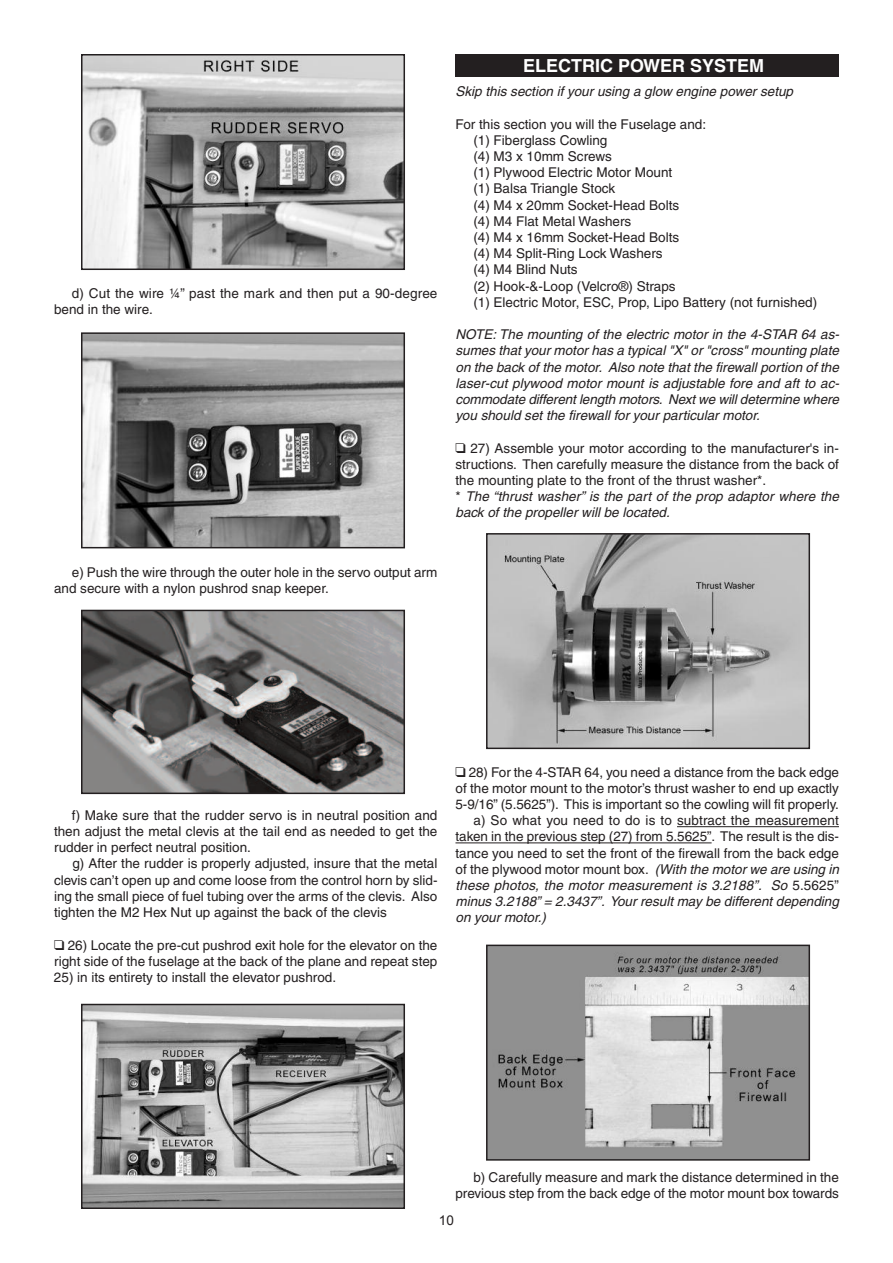
<style>
.page{position:relative;width:893px;height:1263px;background:#fff}
.page>*{position:absolute;margin:0;border:0;box-sizing:border-box;transform-origin:0 0}
.t1{font:700 18px "Helvetica";color:#fff}
.t2{font:13.5px/16.2px "Helvetica";color:#231f20}
.t3{font:italic 13.5px/16.2px "Helvetica";color:#231f20;text-align:justify}
.t4{font:13.5px "Arial";color:#231f20}
.s1{font-family:"Arial Unicode MS"}
.s2{font-style:italic}
.s3{font-style:normal}
</style>
<div class="page">
<hr style="left:677px;top:826px;width:162px;height:1px;background:#231f20">
<hr style="left:455px;top:842px;width:257px;height:1px;background:#231f20">
<img style="left:84px;top:57px;width:318px;height:210px">
<div style="left:81px;top:54px;width:324px;height:216px;border:2px solid #231f20"></div>
<img style="left:84px;top:335px;width:318px;height:210px">
<div style="left:81px;top:332px;width:324px;height:216px;border:2px solid #231f20"></div>
<img style="left:84px;top:1007px;width:318px;height:199px">
<div style="left:81px;top:1004px;width:324px;height:205px;border:2px solid #231f20"></div>
<img style="left:84px;top:613px;width:318px;height:178px">
<div style="left:81px;top:610px;width:324px;height:184px;border:2px solid #231f20"></div>
<div style="left:455px;top:54px;width:384px;height:23px;background:#231f20"></div>
<img style="left:489px;top:536px;width:318px;height:210px">
<div style="left:486px;top:533px;width:324px;height:216px;border:2px solid #231f20"></div>
<img style="left:489px;top:947px;width:318px;height:210px">
<div style="left:486px;top:944px;width:324px;height:216px;border:2px solid #231f20"></div>
<p class="t2" style="left:54px;top:286px;width:385px;text-indent:18px">d) Cut the wire ¼” past the mark and then put a 90-degree bend in the wire.</p>
<p class="t2" style="left:54px;top:565px;width:385px;text-indent:18px">e) Push the wire through the outer hole in the servo output arm and secure with a nylon pushrod snap keeper.</p>
<h1 class="t1" style="left:523px;top:59px;width:243px">ELECTRIC POWER SYSTEM</h1>
<p class="t3" style="left:455px;top:85px;width:339px">Skip this section if your using a glow engine power setup</p>
<p class="t2" style="left:473px;top:117px;width:345px;text-indent:-18px">For this section you will the Fuselage and:<br>(1) Fiberglass Cowling<br>(4) M3 x 10mm Screws<br>(1) Plywood Electric Motor Mount<br>(1) Balsa Triangle Stock<br>(4) M4 x 20mm Socket-Head Bolts<br>(4) M4 Flat Metal Washers<br>(4) M4 x 16mm Socket-Head Bolts<br>(4) M4 Split-Ring Lock Washers<br>(4) M4 Blind Nuts<br>(2) Hook-&amp;-Loop (Velcro®) Straps<br>(1) Electric Motor, ESC, Prop, Lipo Battery (not furnished)</p>
<p class="t3" style="left:455px;top:328px;width:385px">NOTE: The mounting of the electric motor in the 4-STAR 64 as&shy;sumes that your motor has a typical "X" or "cross" mounting plate on the back of the motor. Also note that the firewall portion of the laser-cut plywood motor mount is adjustable fore and aft to ac&shy;commodate different length motors. Next we will determine where you should set the firewall for your particular motor.</p>
<p class="t2" style="left:455px;top:441px;width:385px"><span class="s1">❑</span> 27) Assemble your motor according to the manufacturer's in&shy;structions. Then carefully measure the distance from the back of the mounting plate to the front of the thrust washer*.<br>* <span class="s2">The “thrust washer” is the part of the prop adaptor where the back of the propeller will be located.</span></p>
<p class="t2" style="left:54px;top:808px;width:385px;text-align:justify;text-indent:18px">f) Make sure that the rudder servo is in neutral position and then adjust the metal clevis at the tail end as needed to get the rudder in perfect neutral position.</p>
<p class="t2" style="left:54px;top:857px;width:385px;text-align:justify;text-indent:18px">g) After the rudder is properly adjusted, insure that the metal clevis can’t open up and come loose from the control horn by slid&shy;ing the small piece of fuel tubing over the arms of the clevis. Also tighten the M2 Hex Nut up against the back of the clevis</p>
<p class="t2" style="left:54px;top:938px;width:385px"><span class="s1">❑</span> 26) Locate the pre-cut pushrod exit hole for the elevator on the right side of the fuselage at the back of the plane and repeat step</p>
<p class="t2" style="left:54px;top:970px;width:284px">25) in its entirety to install the elevator pushrod.</p>
<p class="t2" style="left:455px;top:765px;width:385px"><span class="s1">❑</span> 28) For the 4-STAR 64, you need a distance from the back edge</p>
<p class="t2" style="left:455px;top:781px;width:385px">of the motor mount to the motor’s thrust washer to end up exactly</p>
<p class="t2" style="left:455px;top:797px;width:385px">5-9/16” (5.5625”). This is important so the cowling will fit properly.</p>
<p class="t2" style="left:473px;top:814px;width:367px">a) So what you need to do is to subtract the measurement</p>
<p class="t2" style="left:455px;top:830px;width:385px">taken in the previous step (27) from 5.5625”. The result is the dis-</p>
<p class="t2" style="left:455px;top:846px;width:385px">tance you need to set the front of the firewall from the back edge</p>
<p class="t2" style="left:455px;top:862px;width:385px">of the plywood motor mount box. <span class="s2">(With the motor we are using in</span></p>
<p class="t3" style="left:455px;top:878px;width:385px">these photos, the motor measurement is 3.2188”. So <span class="s3">5.5625”</span></p>
<p class="t3" style="left:455px;top:895px;width:385px">minus 3.2188” = 2.3437”. Your result may be different depending</p>
<p class="t3" style="left:455px;top:911px;width:92px">on your motor.)</p>
<p class="t2" style="left:455px;top:1170px;width:385px;text-align:right">b) Carefully measure and mark the distance determined in the previous step from the back edge of the motor mount box towards</p>
<p class="t4" style="left:439px;top:1212px;width:17px">10</p>
</div>
